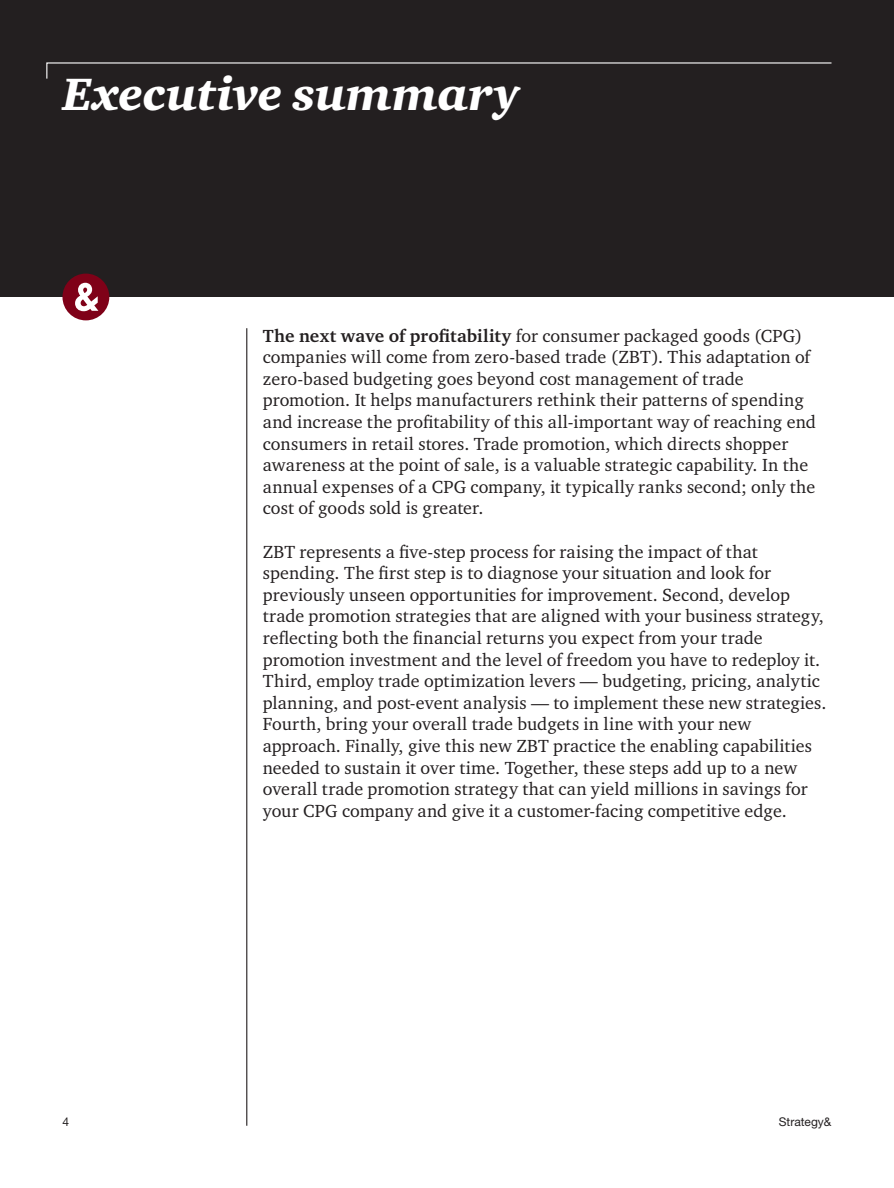
<style>
.page{position:relative;width:894px;height:1188px;background:#fff}
.page>*{position:absolute;margin:0;border:0;box-sizing:border-box;transform-origin:0 0}
.t1{font:italic 900 46.5px "Charter ITC Std";color:#fff}
.Body{font:18px/21.6px "Charter ITC Std";letter-spacing:.005em;color:#231f20}
.t2{font:12px "Helvetica Neue LT Std";color:#231f20}
.s1{font-weight:700}
</style>
<div class="page">
<div style="left:0;top:0;width:893px;height:297px;background:#231f20"></div>
<hr style="left:246px;top:328px;width:1px;height:798px;background:#231f20">
<div style="left:62px;top:274px;width:47px;height:46px;background:#7f0118;border-radius:50%"></div>
<svg style="left:75px;top:283px;width:23px;height:28px"></svg>
<svg style="left:46px;top:62px;width:786px;height:18px;background:#312d2e"></svg>
<h1 class="t1" style="left:62px;top:65px;width:458px">Executive summary</h1>
<p class="Body" style="left:263px;top:324px;width:554px"><span class="s1">The next wave of profitability</span> for consumer packaged goods (CPG) companies will come from zero-based trade (ZBT). This adaptation of zero-based budgeting goes beyond cost management of trade promotion. It helps manufacturers rethink their patterns of spending and increase the profitability of this all-important way of reaching end consumers in retail stores. Trade promotion, which directs shopper awareness at the point of sale, is a valuable strategic capability. In the annual expenses of a CPG company, it typically ranks second; only the cost of goods sold is greater.</p>
<p class="Body" style="left:263px;top:540px;width:565px">ZBT represents a five-step process for raising the impact of that spending. The first step is to diagnose your situation and look for previously unseen opportunities for improvement. Second, develop trade promotion strategies that are aligned with your business strategy, reflecting both the financial returns you expect from your trade promotion investment and the level of freedom you have to redeploy it.<br>Third, employ trade optimization levers — budgeting, pricing, analytic planning, and post-event analysis — to implement these new strategies.<br>Fourth, bring your overall trade budgets in line with your new approach. Finally, give this new ZBT practice the enabling capabilities needed to sustain it over time. Together, these steps add up to a new overall trade promotion strategy that can yield millions in savings for your CPG company and give it a customer-facing competitive edge.</p>
<p class="t2" style="left:62px;top:1114px;width:8px">4</p>
<p class="t2" style="left:778px;top:1114px;width:54px">Strategy&amp;</p>
</div>
